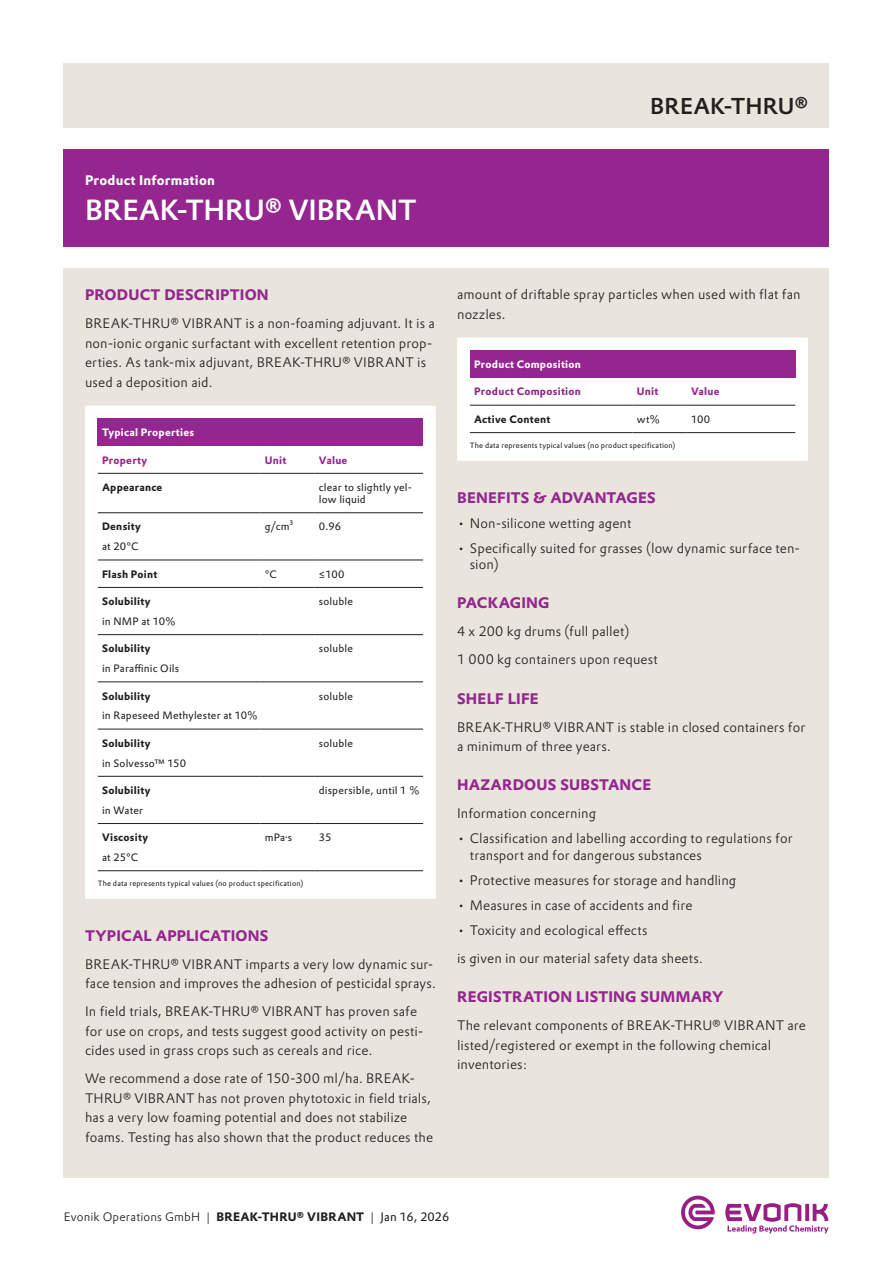
<style>
.page{position:relative;width:893px;height:1263px;background:#fff}
.page>*{position:absolute;margin:0;border:0;box-sizing:border-box;transform-origin:0 0}
.Headline{font:500 28.5px "Evonik Prokyon";letter-spacing:-.005em;color:#fff}
.Page_Header{font:500 22.5px "Evonik Prokyon";letter-spacing:.005em;color:#231f20}
.t1{font:700 15px "Evonik Prokyon";letter-spacing:.01em;color:#95268f}
.Bodytext{font:300 13.5px/19.5px "Evonik Prokyon";letter-spacing:.01em;color:#231f20}
.Rooftext{font:700 13.5px "Evonik Prokyon";letter-spacing:.015em;color:#fff}
.t2{font:300 12px "Evonik Prokyon";letter-spacing:.015em;color:#231f20}
.TabBodyLeft{font:10.5px/12px "Evonik Prokyon";letter-spacing:.015em;color:#231f20}
.TabBodyBoldLeft{font:700 10.5px "Evonik Prokyon";letter-spacing:.02em;color:#231f20}
.TabHeaderLeft{font:700 10.5px "Evonik Prokyon";letter-spacing:.02em;color:#95268f}
.TabTitleLeft{font:700 10.5px "Evonik Prokyon";letter-spacing:.02em;color:#fff}
.TabFooterLeft{font:7.5px "Evonik Prokyon";letter-spacing:.025em;color:#231f20}
.s1{font-weight:700}
.s2{font-weight:400}
</style>
<div class="page">
<div style="left:64px;top:64px;width:765px;height:1114px;background:#e9e5dd"></div>
<svg style="left:725px;top:1203px;width:103px;height:30px"></svg>
<svg style="left:681px;top:1195px;width:34px;height:34px"></svg>
<div style="left:85px;top:406px;width:351px;height:493px;background:#fff"></div>
<div style="left:98px;top:418px;width:325px;height:28px;background:#95268f"></div>
<hr style="left:98px;top:473px;width:162px;height:1px;background:#231f20">
<hr style="left:260px;top:473px;width:55px;height:1px;background:#231f20">
<hr style="left:315px;top:473px;width:108px;height:1px;background:#231f20">
<hr style="left:98px;top:512px;width:162px;height:1px;background:#231f20">
<hr style="left:260px;top:512px;width:55px;height:1px;background:#231f20">
<hr style="left:315px;top:512px;width:108px;height:1px;background:#231f20">
<hr style="left:98px;top:560px;width:162px;height:1px;background:#231f20">
<hr style="left:260px;top:560px;width:55px;height:1px;background:#231f20">
<hr style="left:315px;top:560px;width:108px;height:1px;background:#231f20">
<hr style="left:98px;top:587px;width:162px;height:1px;background:#231f20">
<hr style="left:260px;top:587px;width:55px;height:1px;background:#231f20">
<hr style="left:315px;top:587px;width:108px;height:1px;background:#231f20">
<hr style="left:98px;top:634px;width:162px;height:1px;background:#231f20">
<hr style="left:260px;top:634px;width:55px;height:1px;background:#231f20">
<hr style="left:315px;top:634px;width:108px;height:1px;background:#231f20">
<hr style="left:98px;top:682px;width:162px;height:1px;background:#231f20">
<hr style="left:260px;top:682px;width:55px;height:1px;background:#231f20">
<hr style="left:315px;top:682px;width:108px;height:1px;background:#231f20">
<hr style="left:98px;top:729px;width:162px;height:1px;background:#231f20">
<hr style="left:260px;top:729px;width:55px;height:1px;background:#231f20">
<hr style="left:315px;top:729px;width:108px;height:1px;background:#231f20">
<hr style="left:98px;top:776px;width:162px;height:1px;background:#231f20">
<hr style="left:260px;top:776px;width:55px;height:1px;background:#231f20">
<hr style="left:315px;top:776px;width:108px;height:1px;background:#231f20">
<hr style="left:98px;top:823px;width:162px;height:1px;background:#231f20">
<hr style="left:260px;top:823px;width:55px;height:1px;background:#231f20">
<hr style="left:315px;top:823px;width:108px;height:1px;background:#231f20">
<hr style="left:98px;top:870px;width:162px;height:1px;background:#231f20">
<hr style="left:260px;top:870px;width:55px;height:1px;background:#231f20">
<hr style="left:315px;top:870px;width:108px;height:1px;background:#231f20">
<div style="left:457px;top:338px;width:351px;height:123px;background:#fff"></div>
<div style="left:470px;top:350px;width:325px;height:28px;background:#95268f"></div>
<hr style="left:470px;top:405px;width:162px;height:1px;background:#231f20">
<hr style="left:632px;top:405px;width:55px;height:1px;background:#231f20">
<hr style="left:687px;top:405px;width:108px;height:1px;background:#231f20">
<hr style="left:470px;top:432px;width:162px;height:1px;background:#231f20">
<hr style="left:632px;top:432px;width:55px;height:1px;background:#231f20">
<hr style="left:687px;top:432px;width:108px;height:1px;background:#231f20">
<div style="left:64px;top:128px;width:765px;height:140px;background:#fff"></div>
<div style="left:64px;top:149px;width:765px;height:98px;background:#95268f"></div>
<p class="Rooftext" style="left:85px;top:170px;width:131px">Product Information</p>
<p class="Headline" style="left:85px;top:187px;width:333px">BREAK-THRU® VIBRANT</p>
<p class="Page_Header" style="left:650px;top:89px;width:159px">BREAK-THRU®</p>
<p class="t1" style="left:85px;top:283px;width:185px">PRODUCT DESCRIPTION</p>
<p class="Bodytext" style="left:85px;top:313px;width:351px">BREAK-THRU® VIBRANT is a non-foaming adjuvant. It is a non-ionic organic surfactant with excellent retention prop&shy;erties. As tank-mix adjuvant, BREAK-THRU® VIBRANT is used a deposition aid.</p>
<p class="TabTitleLeft" style="left:102px;top:424px;width:94px">Typical Properties</p>
<p class="TabHeaderLeft" style="left:102px;top:451px;width:47px">Property</p>
<p class="TabHeaderLeft" style="left:265px;top:451px;width:23px">Unit</p>
<p class="TabHeaderLeft" style="left:319px;top:451px;width:30px">Value</p>
<p class="TabBodyBoldLeft" style="left:102px;top:479px;width:62px">Appearance</p>
<p class="TabBodyLeft" style="left:319px;top:481px;width:95px">clear to slightly yel&shy;low liquid</p>
<p class="TabBodyBoldLeft" style="left:102px;top:518px;width:40px">Density</p>
<p class="TabBodyLeft" style="left:265px;top:520px;width:30px">g/cm³</p>
<p class="TabBodyLeft" style="left:319px;top:520px;width:24px">0.96</p>
<p class="TabBodyLeft" style="left:102px;top:540px;width:38px">at 20°C</p>
<p class="TabBodyBoldLeft" style="left:102px;top:565px;width:57px">Flash Point</p>
<p class="TabBodyLeft" style="left:265px;top:567px;width:14px">°C</p>
<p class="TabBodyLeft" style="left:319px;top:567px;width:27px">≤100</p>
<p class="TabBodyBoldLeft" style="left:102px;top:593px;width:50px">Solubility</p>
<p class="TabBodyLeft" style="left:319px;top:595px;width:35px">soluble</p>
<p class="TabBodyLeft" style="left:102px;top:614px;width:75px">in NMP at 10%</p>
<p class="TabBodyBoldLeft" style="left:102px;top:640px;width:50px">Solubility</p>
<p class="TabBodyLeft" style="left:319px;top:642px;width:35px">soluble</p>
<p class="TabBodyLeft" style="left:102px;top:662px;width:79px">in Paraffinic Oils</p>
<p class="TabBodyBoldLeft" style="left:102px;top:687px;width:50px">Solubility</p>
<p class="TabBodyLeft" style="left:319px;top:689px;width:35px">soluble</p>
<p class="TabBodyLeft" style="left:102px;top:709px;width:157px">in Rapeseed Methylester at 10%</p>
<p class="TabBodyBoldLeft" style="left:102px;top:734px;width:50px">Solubility</p>
<p class="TabBodyLeft" style="left:319px;top:736px;width:35px">soluble</p>
<p class="TabBodyLeft" style="left:102px;top:756px;width:85px">in Solvesso™ 150</p>
<p class="TabBodyBoldLeft" style="left:102px;top:782px;width:50px">Solubility</p>
<p class="TabBodyLeft" style="left:319px;top:783px;width:102px">dispersible, until 1 %</p>
<p class="TabBodyLeft" style="left:102px;top:803px;width:43px">in Water</p>
<p class="TabBodyBoldLeft" style="left:102px;top:829px;width:48px">Viscosity</p>
<p class="TabBodyLeft" style="left:265px;top:831px;width:29px">mPa·s</p>
<p class="TabBodyLeft" style="left:319px;top:831px;width:14px">35</p>
<p class="TabBodyLeft" style="left:102px;top:850px;width:38px">at 25°C</p>
<p class="TabFooterLeft" style="left:98px;top:878px;width:207px">The data represents typical values (no product specification)</p>
<p class="t1" style="left:85px;top:923px;width:185px">TYPICAL APPLICATIONS</p>
<p class="Bodytext" style="left:85px;top:953px;width:352px">BREAK-THRU® VIBRANT imparts a very low dynamic sur&shy;face tension and improves the adhesion of pesticidal sprays.</p>
<p class="Bodytext" style="left:85px;top:1001px;width:340px">In field trials, BREAK-THRU® VIBRANT has proven safe for use on crops, and tests suggest good activity on pesti&shy;cides used in grass crops such as cereals and rice.</p>
<p class="Bodytext" style="left:85px;top:1068px;width:349px">We recommend a dose rate of 150-300 ml/ha. BREAK-THRU® VIBRANT has not proven phytotoxic in field trials, has a very low foaming potential and does not stabilize foams. Testing has also shown that the product reduces the</p>
<p class="Bodytext" style="left:457px;top:284px;width:345px">amount of driftable spray particles when used with flat fan nozzles.</p>
<p class="TabTitleLeft" style="left:474px;top:356px;width:108px">Product Composition</p>
<p class="TabHeaderLeft" style="left:474px;top:383px;width:108px">Product Composition</p>
<p class="TabHeaderLeft" style="left:637px;top:383px;width:23px">Unit</p>
<p class="TabHeaderLeft" style="left:691px;top:383px;width:30px">Value</p>
<p class="TabBodyBoldLeft" style="left:474px;top:411px;width:78px">Active Content</p>
<p class="TabBodyLeft" style="left:637px;top:412px;width:25px">wt%</p>
<p class="TabBodyLeft" style="left:691px;top:412px;width:21px">100</p>
<p class="TabFooterLeft" style="left:470px;top:440px;width:207px">The data represents typical values (no product specification)</p>
<p class="t1" style="left:457px;top:485px;width:200px">BENEFITS &amp; ADVANTAGES</p>
<p class="Bodytext" style="left:457px;top:512px;width:176px">• Non-silicone wetting agent</p>
<p class="Bodytext" style="left:470px;top:539px;width:332px;line-height:16.5px;text-indent:-13px">• Specifically suited for grasses (low dynamic surface ten&shy;sion)</p>
<p class="t1" style="left:457px;top:591px;width:94px">PACKAGING</p>
<p class="Bodytext" style="left:457px;top:621px;width:174px">4 x 200 kg drums (full pallet)</p>
<p class="Bodytext" style="left:457px;top:649px;width:202px">1 000 kg containers upon request</p>
<p class="t1" style="left:457px;top:686px;width:83px">SHELF LIFE</p>
<p class="Bodytext" style="left:457px;top:716px;width:350px">BREAK-THRU® VIBRANT is stable in closed containers for a minimum of three years.</p>
<p class="t1" style="left:457px;top:773px;width:196px">HAZARDOUS SUBSTANCE</p>
<p class="Bodytext" style="left:457px;top:803px;width:140px">Information concerning</p>
<p class="Bodytext" style="left:470px;top:829px;width:324px;line-height:16.5px;text-indent:-13px">• Classification and labelling according to regulations for transport and for dangerous substances</p>
<p class="Bodytext" style="left:457px;top:869px;width:281px">• Protective measures for storage and handling</p>
<p class="Bodytext" style="left:457px;top:894px;width:237px">• Measures in case of accidents and fire</p>
<p class="Bodytext" style="left:457px;top:919px;width:192px">• Toxicity and ecological effects</p>
<p class="Bodytext" style="left:457px;top:947px;width:247px">is given in our material safety data sheets.</p>
<p class="t1" style="left:457px;top:985px;width:268px">REGISTRATION LISTING SUMMARY</p>
<p class="Bodytext" style="left:457px;top:1015px;width:350px">The relevant components of BREAK-THRU® VIBRANT are listed/registered or exempt in the following chemical inventories:</p>
<p class="t2" style="left:64px;top:1207px;width:387px">Evonik Operations GmbH | <span class="s1">BREAK-THRU® VIBRANT</span> | <span class="s2">Jan 16, 2026</span></p>
</div>
